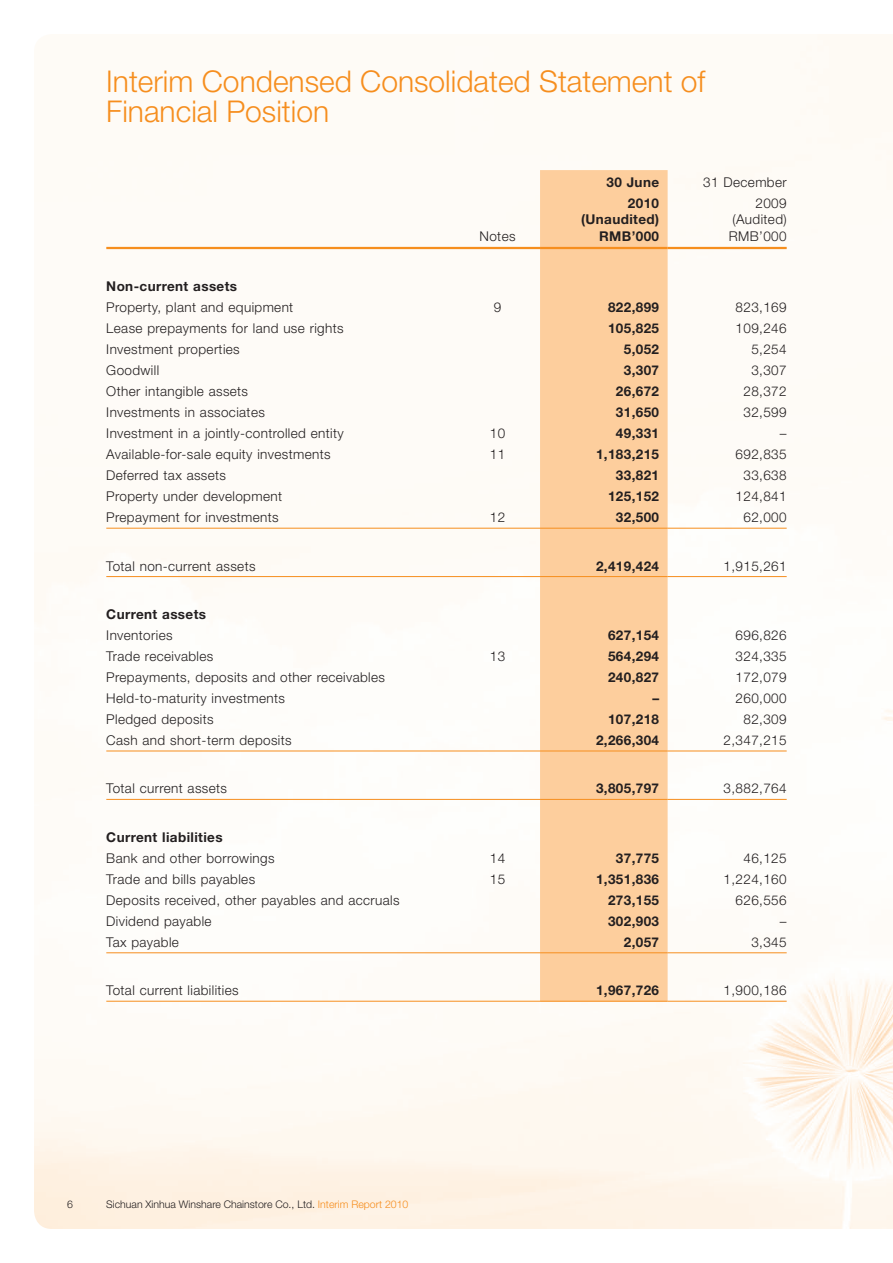
<style>
.page{position:relative;width:893px;height:1263px;background:#fff}
.page>*{position:absolute;margin:0;border:0;box-sizing:border-box;transform-origin:0 0}
.t1{font:300 30px/30px "Helvetica Neue LT Std";color:#f68e1e}
.t2{font:300 13.5px "Helvetica Neue LT Std";letter-spacing:.03em;color:#231f20}
.t3{font:700 13.5px "Helvetica Neue LT Std";letter-spacing:.03em;color:#231f20}
.t4{font:300 10.5px "Helvetica Neue LT Std";color:#231f20}
.s1{color:#f68e1e}
</style>
<div class="page">
<img style="left:34px;top:34px;width:859px;height:1195px">
<div style="left:540px;top:170px;width:128px;height:831px;background:#fdce9d"></div>
<hr style="left:106px;top:247px;width:349px;height:2px;background:#f68e1e">
<hr style="left:455px;top:247px;width:85px;height:2px;background:#f68e1e">
<hr style="left:540px;top:247px;width:128px;height:2px;background:#f68e1e">
<hr style="left:668px;top:247px;width:119px;height:2px;background:#f68e1e">
<hr style="left:106px;top:528px;width:349px;height:1px;background:#f68e1e">
<hr style="left:455px;top:528px;width:85px;height:1px;background:#f68e1e">
<hr style="left:540px;top:528px;width:128px;height:1px;background:#f68e1e">
<hr style="left:668px;top:528px;width:119px;height:1px;background:#f68e1e">
<hr style="left:106px;top:576px;width:349px;height:1px;background:#f68e1e">
<hr style="left:455px;top:576px;width:85px;height:1px;background:#f68e1e">
<hr style="left:540px;top:576px;width:128px;height:1px;background:#f68e1e">
<hr style="left:668px;top:576px;width:119px;height:1px;background:#f68e1e">
<hr style="left:106px;top:751px;width:349px;height:1px;background:#f68e1e">
<hr style="left:455px;top:751px;width:85px;height:1px;background:#f68e1e">
<hr style="left:540px;top:751px;width:128px;height:1px;background:#f68e1e">
<hr style="left:668px;top:751px;width:119px;height:1px;background:#f68e1e">
<hr style="left:106px;top:799px;width:349px;height:1px;background:#f68e1e">
<hr style="left:455px;top:799px;width:85px;height:1px;background:#f68e1e">
<hr style="left:540px;top:799px;width:128px;height:1px;background:#f68e1e">
<hr style="left:668px;top:799px;width:119px;height:1px;background:#f68e1e">
<hr style="left:106px;top:952px;width:349px;height:1px;background:#f68e1e">
<hr style="left:455px;top:952px;width:85px;height:1px;background:#f68e1e">
<hr style="left:540px;top:952px;width:128px;height:1px;background:#f68e1e">
<hr style="left:668px;top:952px;width:119px;height:1px;background:#f68e1e">
<hr style="left:106px;top:1001px;width:349px;height:1px;background:#f68e1e">
<hr style="left:455px;top:1001px;width:85px;height:1px;background:#f68e1e">
<hr style="left:540px;top:1001px;width:128px;height:1px;background:#f68e1e">
<hr style="left:668px;top:1001px;width:119px;height:1px;background:#f68e1e">
<h1 class="t1" style="left:106px;top:66px;width:600px">Interim Condensed Consolidated Statement of<br>Financial Position</h1>
<p class="t3" style="left:606px;top:173px;width:54px">30 June</p>
<p class="t2" style="left:703px;top:174px;width:85px">31 December</p>
<p class="t3" style="left:628px;top:194px;width:33px">2010</p>
<p class="t2" style="left:755px;top:195px;width:33px">2009</p>
<p class="t3" style="left:581px;top:211px;width:80px">(Unaudited)</p>
<p class="t2" style="left:732px;top:211px;width:56px">(Audited)</p>
<p class="t2" style="left:479px;top:228px;width:38px">Notes</p>
<p class="t3" style="left:599px;top:227px;width:62px">RMB’000</p>
<p class="t2" style="left:729px;top:228px;width:59px">RMB’000</p>
<p class="t3" style="left:106px;top:278px;width:132px">Non-current assets</p>
<p class="t2" style="left:106px;top:299px;width:189px">Property, plant and equipment</p>
<p class="t2" style="left:494px;top:299px;width:9px">9</p>
<p class="t3" style="left:608px;top:299px;width:53px">822,899</p>
<p class="t2" style="left:736px;top:299px;width:53px">823,169</p>
<p class="t2" style="left:106px;top:320px;width:239px">Lease prepayments for land use rights</p>
<p class="t3" style="left:608px;top:320px;width:53px">105,825</p>
<p class="t2" style="left:736px;top:320px;width:53px">109,246</p>
<p class="t2" style="left:106px;top:341px;width:135px">Investment properties</p>
<p class="t3" style="left:624px;top:341px;width:37px">5,052</p>
<p class="t2" style="left:751px;top:341px;width:37px">5,254</p>
<p class="t2" style="left:106px;top:362px;width:54px">Goodwill</p>
<p class="t3" style="left:624px;top:362px;width:37px">3,307</p>
<p class="t2" style="left:751px;top:362px;width:37px">3,307</p>
<p class="t2" style="left:106px;top:383px;width:143px">Other intangible assets</p>
<p class="t3" style="left:616px;top:383px;width:45px">26,672</p>
<p class="t2" style="left:743px;top:383px;width:45px">28,372</p>
<p class="t2" style="left:106px;top:404px;width:160px">Investments in associates</p>
<p class="t3" style="left:616px;top:404px;width:45px">31,650</p>
<p class="t2" style="left:743px;top:404px;width:45px">32,599</p>
<p class="t2" style="left:106px;top:425px;width:239px">Investment in a jointly-controlled entity</p>
<p class="t2" style="left:490px;top:425px;width:17px">10</p>
<p class="t3" style="left:616px;top:425px;width:45px">49,331</p>
<p class="t2" style="left:780px;top:425px;width:8px">–</p>
<p class="t2" style="left:106px;top:446px;width:226px">Available-for-sale equity investments</p>
<p class="t2" style="left:490px;top:446px;width:17px">11</p>
<p class="t3" style="left:596px;top:446px;width:65px">1,183,215</p>
<p class="t2" style="left:736px;top:446px;width:53px">692,835</p>
<p class="t2" style="left:106px;top:467px;width:121px">Deferred tax assets</p>
<p class="t3" style="left:616px;top:467px;width:45px">33,821</p>
<p class="t2" style="left:743px;top:467px;width:45px">33,638</p>
<p class="t2" style="left:106px;top:488px;width:177px">Property under development</p>
<p class="t3" style="left:608px;top:488px;width:53px">125,152</p>
<p class="t2" style="left:736px;top:488px;width:53px">124,841</p>
<p class="t2" style="left:106px;top:509px;width:174px">Prepayment for investments</p>
<p class="t2" style="left:490px;top:509px;width:17px">12</p>
<p class="t3" style="left:616px;top:509px;width:45px">32,500</p>
<p class="t2" style="left:743px;top:509px;width:45px">62,000</p>
<p class="t2" style="left:106px;top:557px;width:151px">Total non-current assets</p>
<p class="t3" style="left:596px;top:557px;width:65px">2,419,424</p>
<p class="t2" style="left:724px;top:557px;width:65px">1,915,261</p>
<p class="t3" style="left:106px;top:606px;width:101px">Current assets</p>
<p class="t2" style="left:106px;top:627px;width:68px">Inventories</p>
<p class="t3" style="left:608px;top:627px;width:53px">627,154</p>
<p class="t2" style="left:736px;top:627px;width:53px">696,826</p>
<p class="t2" style="left:106px;top:648px;width:108px">Trade receivables</p>
<p class="t2" style="left:490px;top:648px;width:17px">13</p>
<p class="t3" style="left:608px;top:648px;width:53px">564,294</p>
<p class="t2" style="left:736px;top:648px;width:53px">324,335</p>
<p class="t2" style="left:106px;top:669px;width:280px">Prepayments, deposits and other receivables</p>
<p class="t3" style="left:608px;top:669px;width:53px">240,827</p>
<p class="t2" style="left:736px;top:669px;width:53px">172,079</p>
<p class="t2" style="left:106px;top:690px;width:180px">Held-to-maturity investments</p>
<p class="t3" style="left:652px;top:690px;width:8px">–</p>
<p class="t2" style="left:736px;top:690px;width:53px">260,000</p>
<p class="t2" style="left:106px;top:711px;width:109px">Pledged deposits</p>
<p class="t3" style="left:608px;top:711px;width:53px">107,218</p>
<p class="t2" style="left:743px;top:711px;width:45px">82,309</p>
<p class="t2" style="left:106px;top:732px;width:187px">Cash and short-term deposits</p>
<p class="t3" style="left:596px;top:732px;width:65px">2,266,304</p>
<p class="t2" style="left:724px;top:732px;width:65px">2,347,215</p>
<p class="t2" style="left:106px;top:780px;width:122px">Total current assets</p>
<p class="t3" style="left:596px;top:780px;width:65px">3,805,797</p>
<p class="t2" style="left:724px;top:780px;width:65px">3,882,764</p>
<p class="t3" style="left:106px;top:829px;width:118px">Current liabilities</p>
<p class="t2" style="left:106px;top:850px;width:170px">Bank and other borrowings</p>
<p class="t2" style="left:490px;top:850px;width:17px">14</p>
<p class="t3" style="left:616px;top:850px;width:45px">37,775</p>
<p class="t2" style="left:743px;top:850px;width:45px">46,125</p>
<p class="t2" style="left:106px;top:871px;width:150px">Trade and bills payables</p>
<p class="t2" style="left:490px;top:871px;width:17px">15</p>
<p class="t3" style="left:596px;top:871px;width:65px">1,351,836</p>
<p class="t2" style="left:724px;top:871px;width:65px">1,224,160</p>
<p class="t2" style="left:106px;top:892px;width:295px">Deposits received, other payables and accruals</p>
<p class="t3" style="left:608px;top:892px;width:53px">273,155</p>
<p class="t2" style="left:736px;top:892px;width:53px">626,556</p>
<p class="t2" style="left:106px;top:913px;width:107px">Dividend payable</p>
<p class="t3" style="left:608px;top:913px;width:53px">302,903</p>
<p class="t2" style="left:780px;top:913px;width:8px">–</p>
<p class="t2" style="left:106px;top:934px;width:74px">Tax payable</p>
<p class="t3" style="left:624px;top:934px;width:37px">2,057</p>
<p class="t2" style="left:751px;top:934px;width:37px">3,345</p>
<p class="t2" style="left:106px;top:982px;width:134px">Total current liabilities</p>
<p class="t3" style="left:596px;top:982px;width:65px">1,967,726</p>
<p class="t2" style="left:724px;top:982px;width:65px">1,900,186</p>
<p class="t4" style="left:67px;top:1198px;width:7px">6</p>
<p class="t4" style="left:106px;top:1198px;width:304px">Sichuan Xinhua Winshare Chainstore Co., Ltd. <span class="s1">Interim Report 2010</span></p>
</div>
